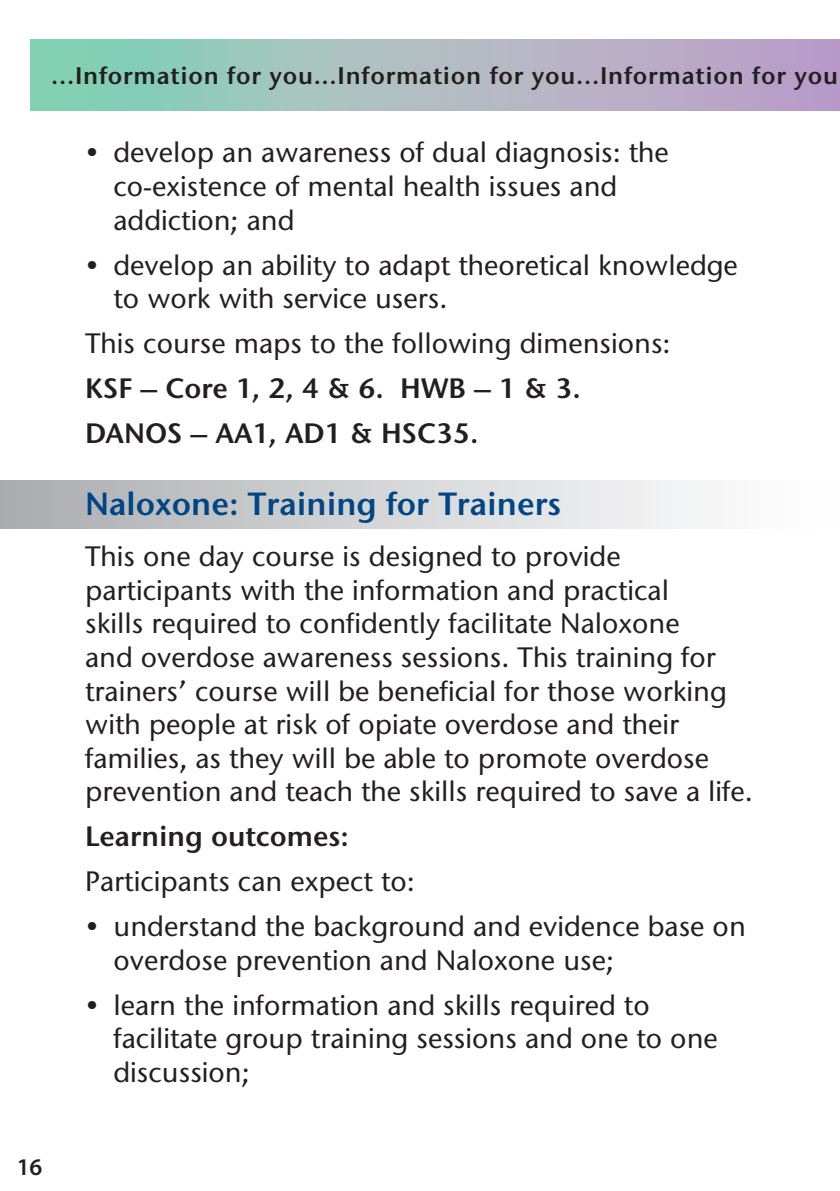
<style>
.page{position:relative;width:840px;height:1191px;background:#fff}
.page>*{position:absolute;margin:0;border:0;box-sizing:border-box;transform-origin:0 0}
.Sub-heading{font:600 32px "Stone Sans ITC Std";color:#004684}
.body{font:500 28px/33.6px "Stone Sans ITC Std";color:#231f20}
.bold_body{font:600 28px "Stone Sans ITC Std";color:#231f20}
.t1{font:600 24px "Stone Sans ITC Std";letter-spacing:.03em;color:#231f20}
.t2{font:600 24px "Myriad Pro";color:#231f20}
</style>
<div class="page">
<svg style="left:31px;top:40px;width:808px;height:71px;background:#a8bac0"></svg>
<div style="left:0;top:480px;width:839px;height:48px;background:linear-gradient(to right,#acadb1,#fff)"></div>
<p class="t1" style="left:51px;top:60px;width:788px">...Information for you...Information for you...Information for you</p>
<p class="body" style="left:113px;top:136px;width:556px;text-indent:-28px">• develop an awareness of dual diagnosis: the co-existence of mental health issues and addiction; and</p>
<p class="body" style="left:113px;top:248px;width:625px;text-indent:-28px">• develop an ability to adapt theoretical knowledge to work with service users.</p>
<p class="body" style="left:85px;top:326px;width:586px">This course maps to the following dimensions:</p>
<p class="bold_body" style="left:85px;top:371px;width:497px">KSF – Core 1, 2, 4 &amp; 6. HWB – 1 &amp; 3.</p>
<p class="bold_body" style="left:85px;top:415px;width:395px">DANOS – AA1, AD1 &amp; HSC35.</p>
<p class="Sub-heading" style="left:85px;top:484px;width:477px">Naloxone: Training for Trainers</p>
<p class="body" style="left:85px;top:539px;width:669px">This one day course is designed to provide participants with the information and practical<br>skills required to confidently facilitate Naloxone<br>and overdose awareness sessions. This training for trainers’ course will be beneficial for those working with people at risk of opiate overdose and their families, as they will be able to promote overdose prevention and teach the skills required to save a life.</p>
<p class="bold_body" style="left:85px;top:819px;width:265px">Learning outcomes:</p>
<p class="body" style="left:85px;top:864px;width:331px">Participants can expect to:</p>
<p class="body" style="left:113px;top:909px;width:633px;text-indent:-28px">• understand the background and evidence base on overdose prevention and Naloxone use;</p>
<p class="body" style="left:113px;top:988px;width:605px;text-indent:-28px">• learn the information and skills required to facilitate group training sessions and one to one discussion;</p>
<p class="t2" style="left:17px;top:1151px;width:27px">16</p>
</div>
